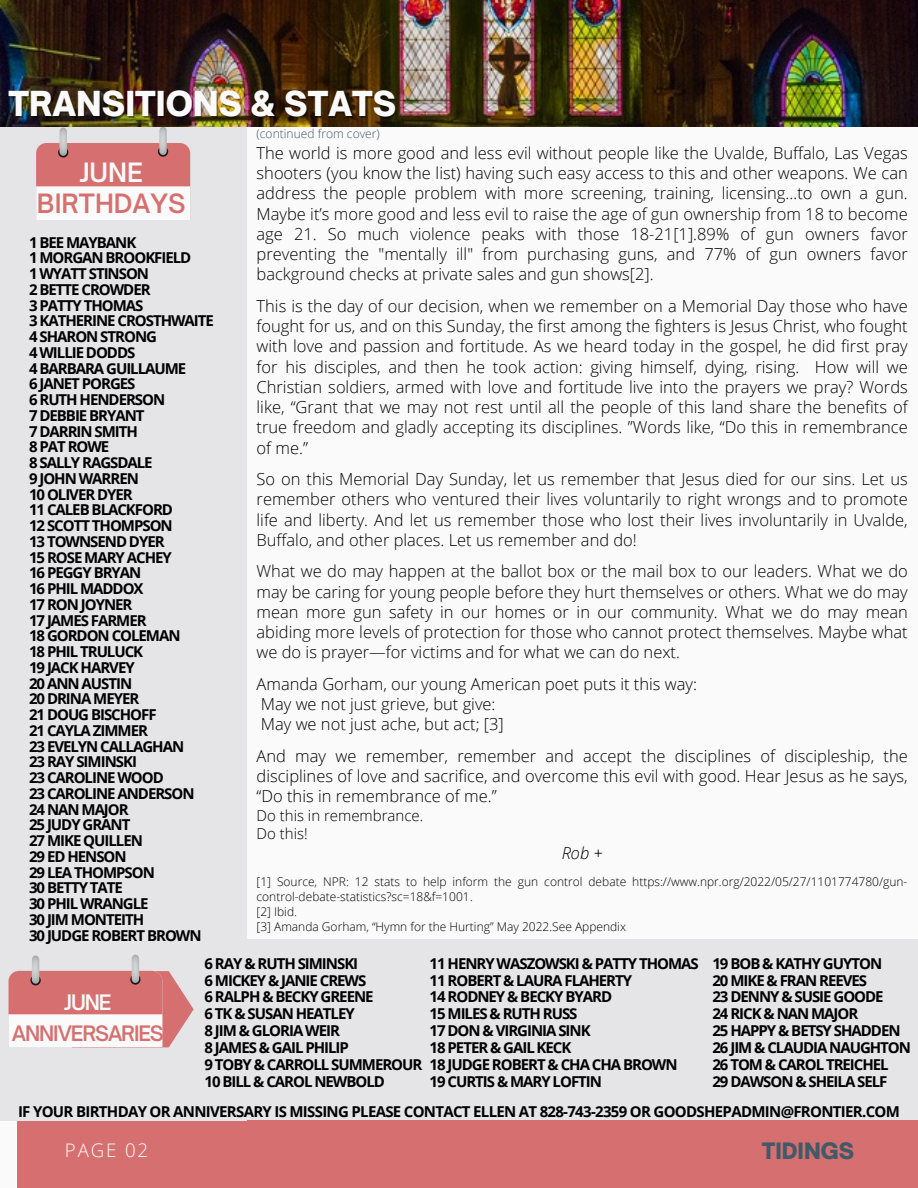
<style>
.page{position:relative;width:918px;height:1188px;background:#fafafa}
.page>*{position:absolute;margin:0;border:0;box-sizing:border-box;transform-origin:0 0}
.t1{font:900 33px "Open Sauce One";color:#fafafa}
.t2{font:600 25.5px "Open Sauce One";color:#d67070}
.t3{font:600 25.5px "Open Sauce One";color:#fafafa}
.t4{font:900 21.6px "Open Sauce One";color:#435967}
.t5{font:600 20.4px "Open Sauce One";letter-spacing:-.055em;color:#d67070}
.t6{font:600 20.4px "Open Sauce One";color:#fafafa}
.t7{font:300 18.75px "Open Sans";letter-spacing:.1em;color:#fafafa}
.t8{font:300 16.5px/20.2px "Open Sans";color:#000;text-align:justify}
.t9{font:italic 300 16.5px "Open Sans";color:#000}
.t10{font:700 15px "Open Sans";letter-spacing:-.065em;color:#000}
.t11{font:700 15px "Open Sans";letter-spacing:-.045em;color:#000}
.t12{font:300 15px "Open Sans";color:#000}
.t13{font:300 12.15px "Open Sans";color:#435967}
.t14{font:300 12px/15px "Open Sans";color:#000}
</style>
<div class="page">
<div style="left:0;top:939px;width:918px;height:181px;background:#e5e4e6"></div>
<div style="left:17px;top:1120px;width:901px;height:68px;background:#d67070"></div>
<div style="left:0;top:125px;width:247px;height:995px;background:#e5e4e6"></div>
<svg style="left:36px;top:143px;width:154px;height:76px;background:#e5acac"></svg>
<svg style="left:58px;top:147px;width:10px;height:11px"></svg>
<img style="left:59px;top:128px;width:8px;height:28px;border-radius:4px">
<div style="left:158px;top:146px;width:10px;height:11px;background:#1a171b;border-radius:50%"></div>
<img style="left:159px;top:127px;width:8px;height:28px;border-radius:4px">
<img style="left:0;top:0;width:918px;height:126px">
<svg style="left:8px;top:971px;width:186px;height:76px;background:#e4aaaa"></svg>
<svg style="left:30px;top:975px;width:11px;height:10px"></svg>
<img style="left:32px;top:956px;width:7px;height:28px;border-radius:4px">
<svg style="left:130px;top:974px;width:11px;height:11px"></svg>
<img style="left:132px;top:955px;width:7px;height:28px;border-radius:4px">
<p class="t1" style="left:9px;top:83px;width:389px">TRANSITIONS &amp; STATS</p>
<p class="t3" style="left:80px;top:157px;width:65px">JUNE</p>
<p class="t2" style="left:37px;top:187px;width:150px">BIRTHDAYS</p>
<p class="t10" style="left:29px;top:231px;width:109px">1 BEE MAYBANK</p>
<p class="t10" style="left:29px;top:247px;width:164px">1 MORGAN BROOKFIELD</p>
<p class="t10" style="left:29px;top:263px;width:122px">1 WYATT STINSON</p>
<p class="t10" style="left:29px;top:279px;width:123px">2 BETTE CROWDER</p>
<p class="t10" style="left:29px;top:294px;width:116px">3 PATTY THOMAS</p>
<p class="t10" style="left:29px;top:310px;width:186px">3 KATHERINE CROSTHWAITE</p>
<p class="t10" style="left:29px;top:326px;width:129px">4 SHARON STRONG</p>
<p class="t10" style="left:29px;top:342px;width:108px">4 WILLIE DODDS</p>
<p class="t10" style="left:29px;top:357px;width:159px">4 BARBARA GUILLAUME</p>
<p class="t10" style="left:29px;top:373px;width:108px">6 JANET PORGES</p>
<p class="t10" style="left:29px;top:389px;width:138px">6 RUTH HENDERSON</p>
<p class="t10" style="left:29px;top:405px;width:117px">7 DEBBIE BRYANT</p>
<p class="t10" style="left:29px;top:420px;width:110px">7 DARRIN SMITH</p>
<p class="t10" style="left:29px;top:436px;width:82px">8 PAT ROWE</p>
<p class="t10" style="left:29px;top:452px;width:125px">8 SALLY RAGSDALE</p>
<p class="t10" style="left:29px;top:468px;width:111px">9JOHN WARREN</p>
<p class="t10" style="left:29px;top:483px;width:105px">10 OLIVER DYER</p>
<p class="t10" style="left:29px;top:499px;width:145px">11 CALEB BLACKFORD</p>
<p class="t10" style="left:29px;top:515px;width:145px">12 SCOTT THOMPSON</p>
<p class="t10" style="left:29px;top:531px;width:137px">13 TOWNSEND DYER</p>
<p class="t10" style="left:29px;top:546px;width:144px">15 ROSE MARY ACHEY</p>
<p class="t10" style="left:29px;top:562px;width:114px">16 PEGGY BRYAN</p>
<p class="t10" style="left:29px;top:578px;width:116px">16 PHIL MADDOX</p>
<p class="t10" style="left:29px;top:594px;width:105px">17 RON JOYNER</p>
<p class="t10" style="left:29px;top:609px;width:119px">17JAMES FARMER</p>
<p class="t10" style="left:29px;top:625px;width:153px">18 GORDON COLEMAN</p>
<p class="t10" style="left:29px;top:641px;width:116px">18 PHIL TRULUCK</p>
<p class="t10" style="left:29px;top:657px;width:107px">19 JACK HARVEY</p>
<p class="t10" style="left:29px;top:672px;width:105px">20 ANN AUSTIN</p>
<p class="t10" style="left:29px;top:688px;width:112px">20 DRINA MEYER</p>
<p class="t10" style="left:29px;top:704px;width:129px">21 DOUG BISCHOFF</p>
<p class="t10" style="left:29px;top:720px;width:120px">21 CAYLA ZIMMER</p>
<p class="t10" style="left:29px;top:735px;width:157px">23 EVELYN CALLAGHAN</p>
<p class="t10" style="left:29px;top:751px;width:109px">23 RAY SIMINSKI</p>
<p class="t10" style="left:29px;top:767px;width:136px">23 CAROLINE WOOD</p>
<p class="t10" style="left:29px;top:783px;width:167px">23 CAROLINE ANDERSON</p>
<p class="t10" style="left:29px;top:798px;width:101px">24 NAN MAJOR</p>
<p class="t10" style="left:29px;top:814px;width:103px">25JUDY GRANT</p>
<p class="t10" style="left:29px;top:830px;width:115px">27 MIKE QUILLEN</p>
<p class="t10" style="left:29px;top:846px;width:99px">29 ED HENSON</p>
<p class="t10" style="left:29px;top:861px;width:127px">29 LEA THOMPSON</p>
<p class="t10" style="left:29px;top:877px;width:95px">30 BETTY TATE</p>
<p class="t10" style="left:29px;top:893px;width:121px">30 PHIL WRANGLE</p>
<p class="t10" style="left:29px;top:909px;width:117px">30JIM MONTEITH</p>
<p class="t10" style="left:29px;top:924px;width:174px">30JUDGE ROBERT BROWN</p>
<p class="t13" style="left:257px;top:125px;width:125px">(continued from cover)</p>
<p class="t8" style="left:257px;top:142px;width:653px">The world is more good and less evil without people like the Uvalde, Buffalo, Las Vegas shooters (you know the list) having such easy access to this and other weapons. We can address the people problem with more screening, training, licensing…to own a gun.<br>Maybe it’s more good and less evil to raise the age of gun ownership from 18 to become age 21. So much violence peaks with those 18-21[1].89% of gun owners favor preventing the "mentally ill" from purchasing guns, and 77% of gun owners favor background checks at private sales and gun shows[2].</p>
<p class="t8" style="left:257px;top:295px;width:653px">This is the day of our decision, when we remember on a Memorial Day those who have fought for us, and on this Sunday, the first among the fighters is Jesus Christ, who fought with love and passion and fortitude. As we heard today in the gospel, he did first pray for his disciples, and then he took action: giving himself, dying, rising. How will we Christian soldiers, armed with love and fortitude live into the prayers we pray? Words like, “Grant that we may not rest until all the people of this land share the benefits of true freedom and gladly accepting its disciplines. ”Words like, “Do this in remembrance of me.”</p>
<p class="t8" style="left:257px;top:469px;width:653px">So on this Memorial Day Sunday, let us remember that Jesus died for our sins. Let us remember others who ventured their lives voluntarily to right wrongs and to promote life and liberty. And let us remember those who lost their lives involuntarily in Uvalde, Buffalo, and other places. Let us remember and do!</p>
<p class="t8" style="left:257px;top:561px;width:653px">What we do may happen at the ballot box or the mail box to our leaders. What we do may be caring for young people before they hurt themselves or others. What we do may mean more gun safety in our homes or in our community. What we do may mean abiding more levels of protection for those who cannot protect themselves. Maybe what we do is prayer—for victims and for what we can do next.</p>
<p class="t8" style="left:257px;top:673px;width:442px">Amanda Gorham, our young American poet puts it this way:</p>
<p class="t8" style="left:261px;top:694px;width:236px">May we not just grieve, but give:</p>
<p class="t8" style="left:261px;top:714px;width:244px">May we not just ache, but act; [3]</p>
<p class="t8" style="left:257px;top:745px;width:653px">And may we remember, remember and accept the disciplines of discipleship, the disciplines of love and sacrifice, and overcome this evil with good. Hear Jesus as he says, “Do this in remembrance of me.”</p>
<p class="t12" style="left:257px;top:805px;width:168px">Do this in remembrance.</p>
<p class="t12" style="left:257px;top:823px;width:53px">Do this!</p>
<p class="t9" style="left:562px;top:841px;width:42px">Rob +</p>
<p class="t14" style="left:257px;top:874px;width:652px">[1] Source, NPR: 12 stats to help inform the gun control debate https://www.npr.org/2022/05/27/1101774780/gun&shy;control-debate-statistics?sc=18&amp;f=1001.</p>
<p class="t14" style="left:257px;top:904px;width:42px">[2] Ibid.</p>
<p class="t14" style="left:257px;top:919px;width:371px">[3] Amanda Gorham, “Hymn for the Hurting” May 2022.See Appendix</p>
<p class="t10" style="left:712px;top:953px;width:171px">19 BOB &amp; KATHY GUYTON</p>
<p class="t10" style="left:712px;top:970px;width:156px">20 MIKE &amp; FRAN REEVES</p>
<p class="t10" style="left:712px;top:986px;width:173px">23 DENNY &amp; SUSIE GOODE</p>
<p class="t10" style="left:712px;top:1003px;width:147px">24 RICK &amp; NAN MAJOR</p>
<p class="t10" style="left:712px;top:1020px;width:190px">25 HAPPY &amp; BETSY SHADDEN</p>
<p class="t10" style="left:712px;top:1037px;width:200px">26JIM &amp; CLAUDIA NAUGHTON</p>
<p class="t10" style="left:712px;top:1054px;width:178px">26 TOM &amp; CAROL TREICHEL</p>
<p class="t10" style="left:712px;top:1071px;width:177px">29 DAWSON &amp; SHEILA SELF</p>
<p class="t11" style="left:18px;top:1101px;width:883px">IF YOUR BIRTHDAY OR ANNIVERSARY IS MISSING PLEASE CONTACT ELLEN AT 828-743-2359 OR GOODSHEPADMIN@FRONTIER.COM</p>
<p class="t10" style="left:430px;top:953px;width:271px">11 HENRY WASZOWSKI &amp; PATTY THOMAS</p>
<p class="t10" style="left:430px;top:970px;width:204px">11 ROBERT &amp; LAURA FLAHERTY</p>
<p class="t10" style="left:430px;top:986px;width:184px">14 RODNEY &amp; BECKY BYARD</p>
<p class="t10" style="left:430px;top:1003px;width:149px">15 MILES &amp; RUTH RUSS</p>
<p class="t10" style="left:430px;top:1020px;width:163px">17 DON &amp;VIRGINIA SINK</p>
<p class="t10" style="left:430px;top:1037px;width:143px">18 PETER &amp; GAIL KECK</p>
<p class="t10" style="left:430px;top:1054px;width:249px">18JUDGE ROBERT &amp; CHA CHA BROWN</p>
<p class="t10" style="left:430px;top:1071px;width:174px">19 CURTIS &amp; MARY LOFTIN</p>
<p class="t10" style="left:205px;top:953px;width:155px">6 RAY &amp; RUTH SIMINSKI</p>
<p class="t10" style="left:205px;top:970px;width:163px">6 MICKEY &amp;JANIE CREWS</p>
<p class="t10" style="left:205px;top:986px;width:171px">6 RALPH &amp; BECKY GREENE</p>
<p class="t10" style="left:205px;top:1003px;width:152px">6 TK &amp; SUSAN HEATLEY</p>
<p class="t10" style="left:205px;top:1020px;width:137px">8JIM &amp; GLORIAWEIR</p>
<p class="t10" style="left:205px;top:1037px;width:146px">8JAMES &amp; GAIL PHILIP</p>
<p class="t10" style="left:205px;top:1054px;width:219px">9 TOBY &amp; CARROLL SUMMEROUR</p>
<p class="t10" style="left:205px;top:1071px;width:182px">10 BILL &amp; CAROL NEWBOLD</p>
<p class="t6" style="left:64px;top:990px;width:49px">JUNE</p>
<p class="t5" style="left:12px;top:1020px;width:154px">ANNIVERSARIES</p>
<p class="t7" style="left:65px;top:1137px;width:85px">PAGE 02</p>
<p class="t4" style="left:762px;top:1137px;width:94px">TIDINGS</p>
</div>
